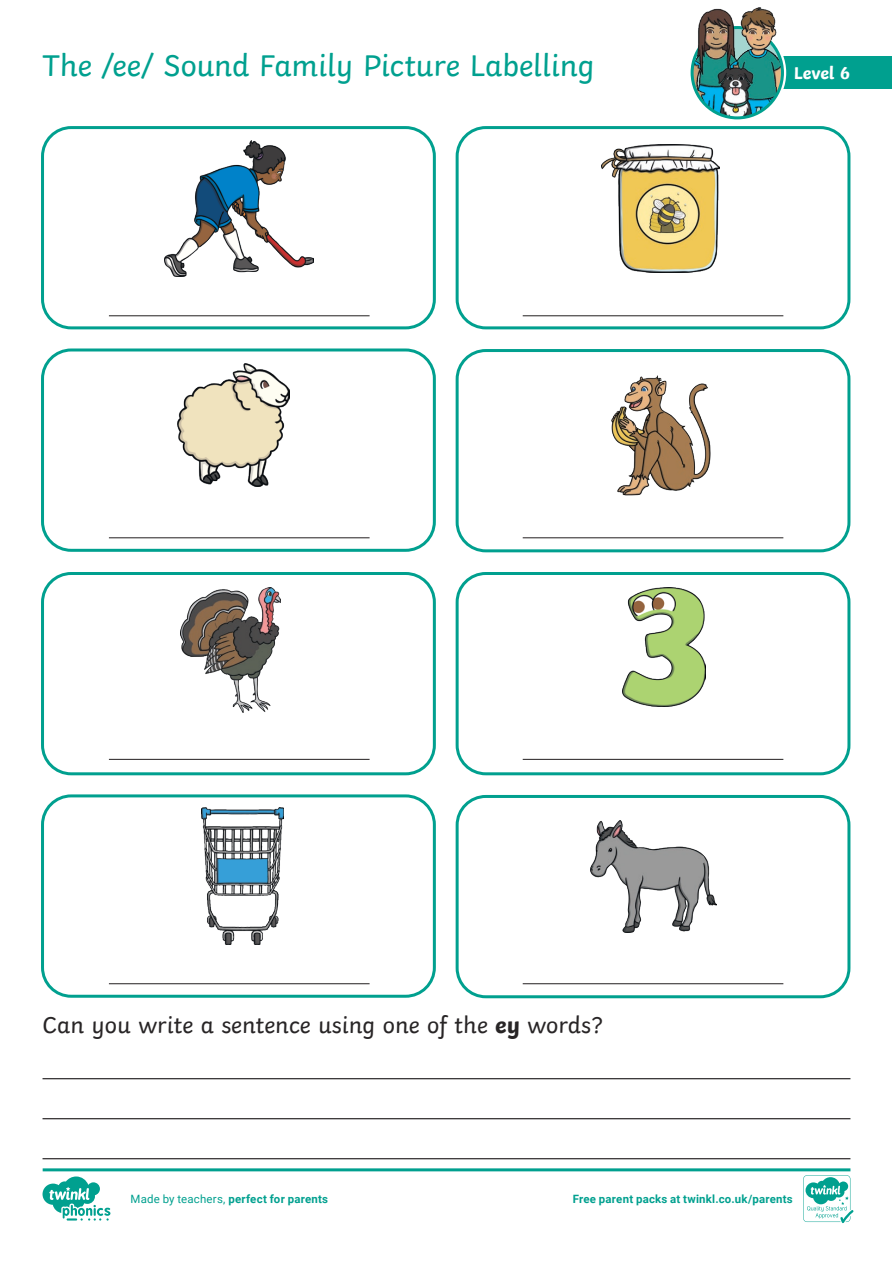
<style>
.page{position:relative;width:893px;height:1263px;background:#fff}
.page>*{position:absolute;margin:0;border:0;box-sizing:border-box;transform-origin:0 0}
.Heading_1{font:31.5px "Twinkl";letter-spacing:-.01em;color:#00a08f}
.KS1_Body_Copy{font:24px "Twinkl";color:#282526}
.t1{font:700 18px "Twinkl";color:#fff}
.t2{font:700 11.4px "Roboto";letter-spacing:.02em;color:#00a08f}
.s1{font-weight:700}
.s2{font-weight:400}
</style>
<div class="page">
<div style="left:41px;top:126px;width:395px;height:203px;border:3px solid #00a08f;border-radius:29px"></div>
<div style="left:41px;top:572px;width:395px;height:203px;border:3px solid #00a08f;border-radius:29px"></div>
<div style="left:456px;top:126px;width:394px;height:203px;border:3px solid #00a08f;border-radius:29px"></div>
<div style="left:456px;top:572px;width:394px;height:203px;border:3px solid #00a08f;border-radius:29px"></div>
<div style="left:456px;top:349px;width:394px;height:203px;border:3px solid #00a08f;border-radius:29px"></div>
<div style="left:456px;top:795px;width:394px;height:203px;border:3px solid #00a08f;border-radius:29px"></div>
<div style="left:41px;top:348px;width:395px;height:204px;border:3px solid #00a08f;border-radius:29px"></div>
<div style="left:41px;top:794px;width:395px;height:204px;border:3px solid #00a08f;border-radius:29px"></div>
<hr style="left:109px;top:315px;width:261px;height:1px;background:#231f20">
<hr style="left:523px;top:315px;width:260px;height:1px;background:#231f20">
<hr style="left:523px;top:537px;width:260px;height:1px;background:#231f20">
<hr style="left:523px;top:759px;width:260px;height:1px;background:#231f20">
<hr style="left:523px;top:983px;width:260px;height:1px;background:#231f20">
<hr style="left:109px;top:537px;width:261px;height:1px;background:#231f20">
<hr style="left:109px;top:759px;width:261px;height:1px;background:#231f20">
<hr style="left:109px;top:983px;width:261px;height:1px;background:#231f20">
<img style="left:165px;top:141px;width:149px;height:135px">
<img style="left:602px;top:145px;width:118px;height:127px">
<img style="left:177px;top:364px;width:113px;height:122px">
<img style="left:611px;top:375px;width:100px;height:121px">
<img style="left:181px;top:587px;width:99px;height:125px">
<img style="left:622px;top:587px;width:83px;height:120px">
<hr style="left:43px;top:1078px;width:807px;height:1px;background:#282526">
<hr style="left:43px;top:1118px;width:807px;height:1px;background:#282526">
<hr style="left:43px;top:1158px;width:807px;height:1px;background:#282526">
<img style="left:202px;top:808px;width:81px;height:136px">
<img style="left:590px;top:820px;width:126px;height:112px">
<div style="left:768px;top:57px;width:124px;height:32px;background:#00a08f"></div>
<div style="left:688px;top:24px;width:98px;height:98px;border:8px solid #fff;border-radius:50%"></div>
<img style="left:692px;top:28px;width:90px;height:90px;border-radius:44px">
<div style="left:691px;top:26px;width:93px;height:93px;border:3px solid #00a08f;border-radius:50%"></div>
<img style="left:697px;top:8px;width:80px;height:78px">
<svg style="left:43px;top:1168px;width:810px;height:55px"></svg>
<p class="Heading_1" style="left:43px;top:41px;width:553px">The /ee/ Sound Family Picture Labelling</p>
<h3 class="t1" style="left:794px;top:58px;width:58px">Level 6</h3>
<p class="KS1_Body_Copy" style="left:43px;top:1006px;width:562px">Can you write a sentence using one of the <span class="s1">ey</span> words?</p>
<p class="t2" style="left:131px;top:1190px;width:199px"><span class="s2">Made by teachers,</span> perfect for parents</p>
<p class="t2" style="left:573px;top:1191px;width:222px">Free parent packs at twinkl.co.uk/parents</p>
</div>
